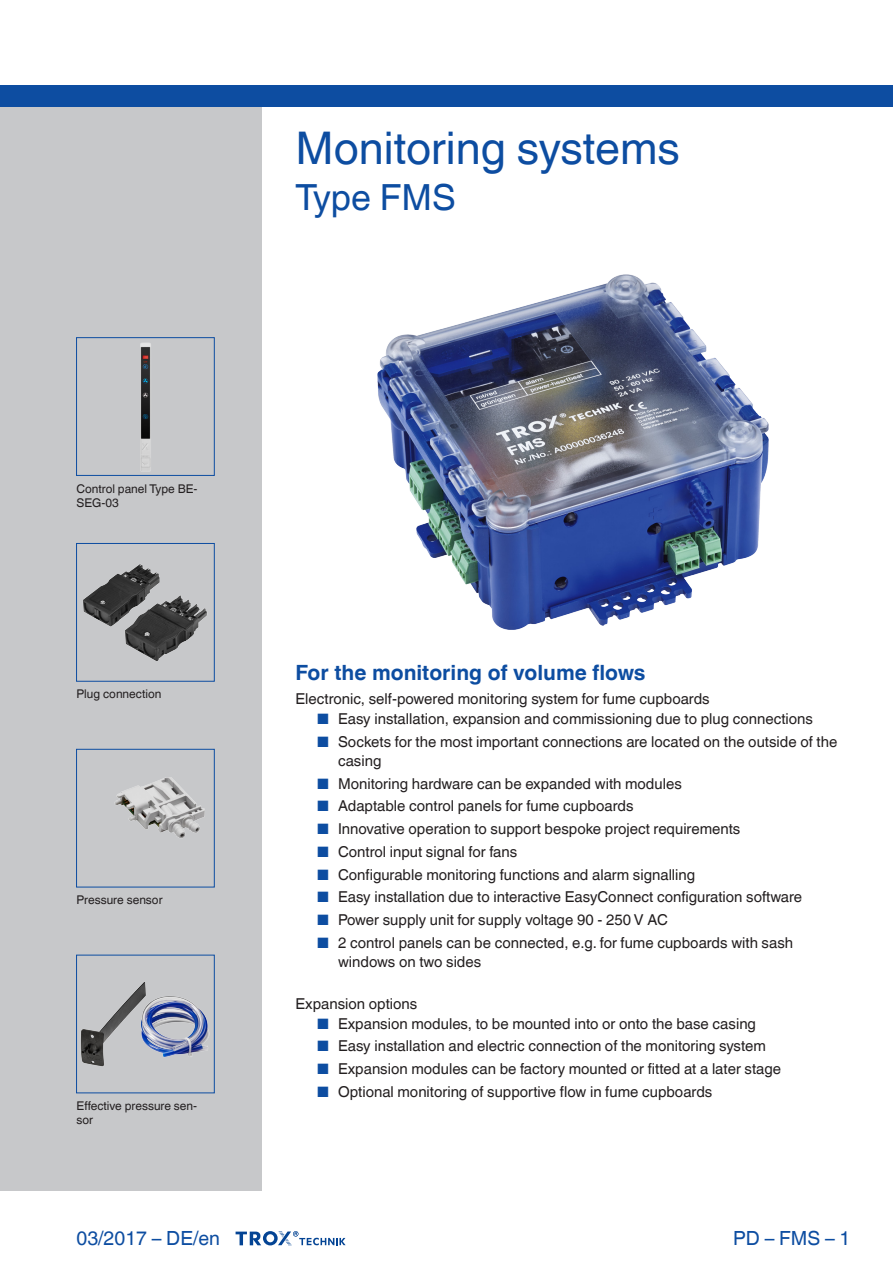
<style>
.page{position:relative;width:893px;height:1263px;background:#fff}
.page>*{position:absolute;margin:0;border:0;box-sizing:border-box;transform-origin:0 0}
.leaflet_head1{font:45px "TROX Helvetica";color:#0d4da1}
.Standard_oben_links{font:36px "TROX Helvetica";color:#0d4da1}
.leaflet_intro_descr{font:700 21px "TROX Helvetica";color:#0d4da1}
.country{font:19.5px "TROX Helvetica";color:#0d4da1}
.pagina_li-re{font:19.5px "TROX Helvetica";color:#0d4da1}
.leaflet_intro_descr-2{font:15px/19.5px "TROX Helvetica";color:#231f20}
.leaflet_frontpage_pi{font:12px/14.4px "TROX Helvetica";color:#231f20}
.s1{color:#0d4da1}
</style>
<div class="page">
<div style="left:0;top:106px;width:261px;height:1084px;background:#c7c8ca"></div>
<div style="left:0;top:85px;width:893px;height:21px;background:#0d4da1"></div>
<div style="left:76px;top:543px;width:139px;height:139px;border:1px solid #0d4da1"></div>
<img style="left:77px;top:557px;width:137px;height:111px">
<div style="left:76px;top:749px;width:139px;height:138px;border:1px solid #0d4da1"></div>
<img style="left:77px;top:769px;width:137px;height:98px">
<div style="left:76px;top:955px;width:139px;height:138px;border:1px solid #0d4da1"></div>
<img style="left:77px;top:978px;width:137px;height:92px">
<div style="left:76px;top:337px;width:139px;height:139px;border:1px solid #0d4da1"></div>
<img style="left:136px;top:338px;width:19px;height:137px">
<svg style="left:236px;top:1231px;width:110px;height:15px"></svg>
<img style="left:377px;top:274px;width:392px;height:356px">
<p class="leaflet_head1" style="left:296px;top:122px;width:386px">Monitoring systems</p>
<p class="Standard_oben_links" style="left:296px;top:176px;width:162px">Type FMS</p>
<p class="leaflet_frontpage_pi" style="left:77px;top:481px;width:123px">Control panel Type BE-<br>SEG-03</p>
<p class="leaflet_frontpage_pi" style="left:77px;top:687px;width:86px">Plug connection</p>
<p class="leaflet_frontpage_pi" style="left:77px;top:893px;width:88px">Pressure sensor</p>
<p class="leaflet_frontpage_pi" style="left:77px;top:1099px;width:121px">Effective pressure sen&shy;sor</p>
<p class="country" style="left:77px;top:1227px;width:145px">03/2017 – DE/en</p>
<p class="leaflet_intro_descr" style="left:296px;top:660px;width:352px">For the monitoring of volume flows</p>
<p class="leaflet_intro_descr-2" style="left:296px;top:689px;width:416px">Electronic, self-powered monitoring system for fume cupboards</p>
<p class="leaflet_intro_descr-2" style="left:317px;top:709px;width:498px"><span class="s1">■</span> Easy installation, expansion and commissioning due to plug connections</p>
<p class="leaflet_intro_descr-2" style="left:338px;top:732px;width:501px;text-indent:-21px"><span class="s1">■</span> Sockets for the most important connections are located on the outside of the casing</p>
<p class="leaflet_intro_descr-2" style="left:317px;top:774px;width:367px"><span class="s1">■</span> Monitoring hardware can be expanded with modules</p>
<p class="leaflet_intro_descr-2" style="left:317px;top:796px;width:318px"><span class="s1">■</span> Adaptable control panels for fume cupboards</p>
<p class="leaflet_intro_descr-2" style="left:317px;top:819px;width:425px"><span class="s1">■</span> Innovative operation to support bespoke project requirements</p>
<p class="leaflet_intro_descr-2" style="left:317px;top:842px;width:202px"><span class="s1">■</span> Control input signal for fans</p>
<p class="leaflet_intro_descr-2" style="left:317px;top:864px;width:380px"><span class="s1">■</span> Configurable monitoring functions and alarm signalling</p>
<p class="leaflet_intro_descr-2" style="left:317px;top:887px;width:487px"><span class="s1">■</span> Easy installation due to interactive EasyConnect configuration software</p>
<p class="leaflet_intro_descr-2" style="left:317px;top:910px;width:353px"><span class="s1">■</span> Power supply unit for supply voltage 90 - 250 V AC</p>
<p class="leaflet_intro_descr-2" style="left:338px;top:933px;width:457px;text-indent:-21px"><span class="s1">■</span> 2 control panels can be connected, e.g. for fume cupboards with sash windows on two sides</p>
<p class="leaflet_intro_descr-2" style="left:296px;top:994px;width:123px">Expansion options</p>
<p class="leaflet_intro_descr-2" style="left:317px;top:1014px;width:441px"><span class="s1">■</span> Expansion modules, to be mounted into or onto the base casing</p>
<p class="leaflet_intro_descr-2" style="left:317px;top:1036px;width:451px"><span class="s1">■</span> Easy installation and electric connection of the monitoring system</p>
<p class="leaflet_intro_descr-2" style="left:317px;top:1059px;width:466px"><span class="s1">■</span> Expansion modules can be factory mounted or fitted at a later stage</p>
<p class="leaflet_intro_descr-2" style="left:317px;top:1082px;width:397px"><span class="s1">■</span> Optional monitoring of supportive flow in fume cupboards</p>
<p class="pagina_li-re" style="left:733px;top:1227px;width:119px">PD – FMS – 1</p>
</div>
